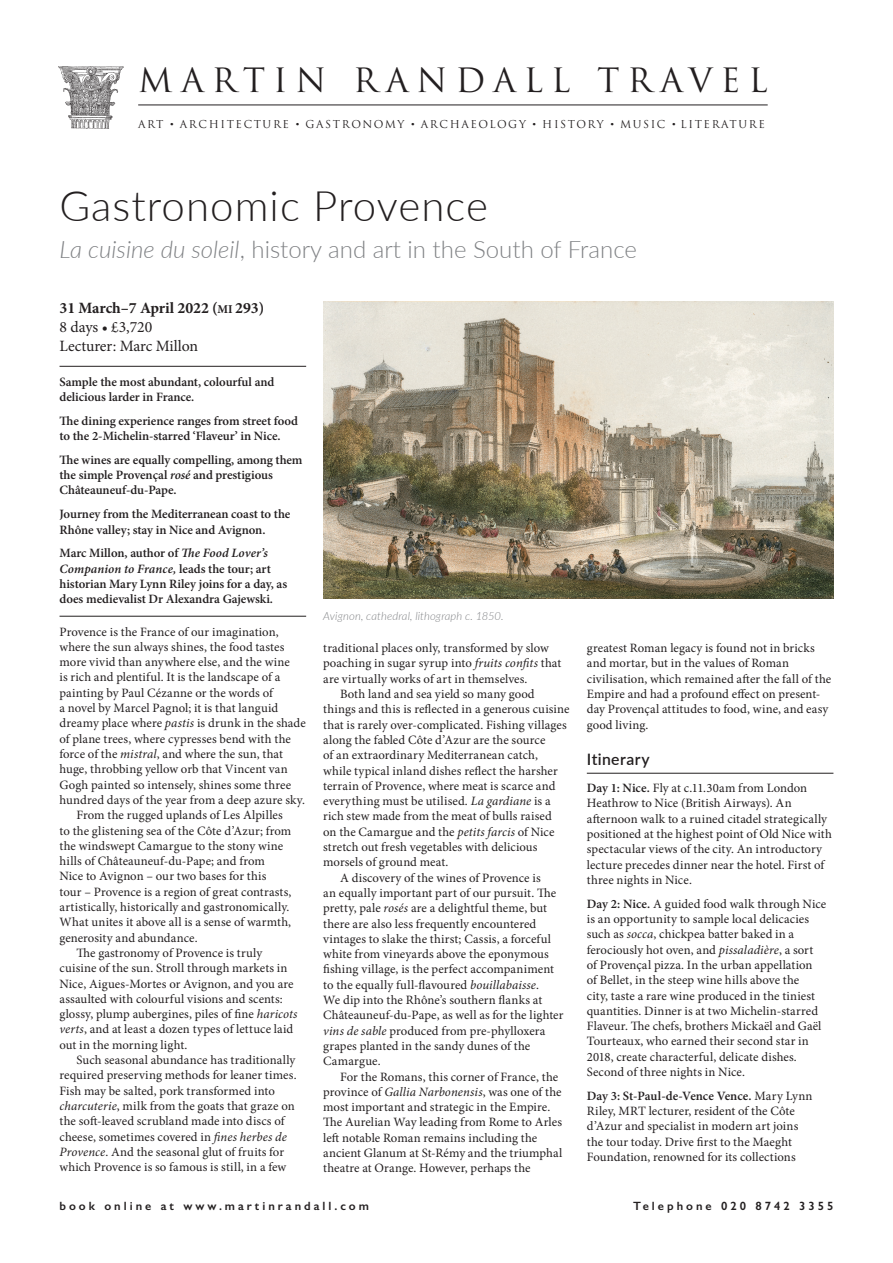
<style>
.page{position:relative;width:893px;height:1263px;background:#fff}
.page>*{position:absolute;margin:0;border:0;box-sizing:border-box;transform-origin:0 0}
.A1_A_tour_title{font:300 42px "Lato";letter-spacing:.025em;color:#231f20}
.MRT_header_22_5_Traj{font:32.7px "Trajan Pro";letter-spacing:.245em;color:#231f20}
.A2_Tour_subtitle{font:300 24px "Lato";color:#808285}
.B1_Dates_line_1_bld{font:700 15.75px "Minion Pro";letter-spacing:-.005em;color:#231f20}
.B3_Dates_line_3___4{font:15.75px "Minion Pro";letter-spacing:-.005em;color:#231f20}
.B2_Dates_line_2_Min{font:15.75px "Minion Pro";letter-spacing:-.005em;color:#231f20}
.D3_Itinerary_heading{font:600 15.75px "Lato";letter-spacing:.025em;color:#231f20}
.D2_Introduction{font:12.75px/15.3px "Minion Pro";letter-spacing:.005em;color:#231f20}
.D4_Itinerary{font:12.75px/15.3px "Minion Pro";letter-spacing:.01em;color:#231f20}
.D1_Introduction_firs{font:12.75px/15.3px "Minion Pro";letter-spacing:.005em;color:#231f20}
.C2_Highlights_no_rul{font:600 12.75px/15.3px "Minion Pro";letter-spacing:-.005em;color:#231f20}
.C3_Highlights_bottom{font:600 12.75px/15.3px "Minion Pro";letter-spacing:-.005em;color:#231f20}
.C1_Highlights_top_ru{font:600 12.75px/15.3px "Minion Pro";letter-spacing:-.005em;color:#231f20}
.t1{font:600 12px "Gill Sans";letter-spacing:.25em;color:#231f20}
.Illustration_caption{font:italic 300 11.25px "Lato";letter-spacing:.01em;color:#808285}
.MRT_subtitle_8_Traja{font:10.65px "Trajan Pro";letter-spacing:.15em;color:#231f20}
.s1{font-family:"Adobe Caslon Pro"}
.s2{font-style:italic}
.s3{font-size:12px}
.s4{font-weight:600}
</style>
<div class="page">
<img style="left:58px;top:66px;width:66px;height:63px">
<hr style="left:138px;top:105px;width:630px;height:1px;background:#231f20">
<hr style="left:60px;top:366px;width:246px;height:1px;background:#231f20">
<hr style="left:60px;top:616px;width:246px;height:1px;background:#231f20">
<hr style="left:587px;top:773px;width:246px;height:1px;background:#231f20">
<img style="left:323px;top:302px;width:510px;height:296px">
<p class="MRT_header_22_5_Traj" style="left:138px;top:59px;width:631px">MARTIN RANDALL TRAVEL</p>
<p class="MRT_subtitle_8_Traja" style="left:138px;top:117px;width:628px">ART <span class="s1">•</span> ARCHITECTURE <span class="s1">•</span> GASTRONOMY <span class="s1">•</span> ARCHAEOLOGY <span class="s1">•</span> HISTORY <span class="s1">•</span> MUSIC <span class="s1">•</span> LITERATURE</p>
<p class="A1_A_tour_title" style="left:60px;top:177px;width:430px">Gastronomic Provence</p>
<p class="A2_Tour_subtitle" style="left:60px;top:233px;width:579px"><span class="s2">La cuisine du soleil</span>, history and art in the South of France</p>
<p class="B1_Dates_line_1_bld" style="left:60px;top:297px;width:206px">31 March–7 April 2022 (<span class="s3">MI</span> 293)</p>
<p class="B2_Dates_line_2_Min" style="left:60px;top:317px;width:94px">8 days • £3,720</p>
<p class="B3_Dates_line_3___4" style="left:60px;top:336px;width:140px">Lecturer: Marc Millon</p>
<p class="C1_Highlights_top_ru" style="left:60px;top:374px;width:216px">Sample the most abundant, colourful and delicious larder in France.</p>
<p class="C2_Highlights_no_rul" style="left:60px;top:413px;width:240px">The dining experience ranges from street food to the 2-Michelin-starred ‘Flaveur’ in Nice.</p>
<p class="C2_Highlights_no_rul" style="left:60px;top:452px;width:245px">The wines are equally compelling, among them the simple Provençal <span class="s2">rosé</span> and prestigious<br>Châteauneuf-du-Pape.</p>
<p class="C2_Highlights_no_rul" style="left:60px;top:506px;width:232px">Journey from the Mediterranean coast to the<br>Rhône valley; stay in Nice and Avignon.</p>
<p class="C3_Highlights_bottom" style="left:60px;top:545px;width:229px">Marc Millon, author of <span class="s2">The Food Lover’s Companion to France,</span> leads the tour; art historian Mary Lynn Riley joins for a day, as does medievalist Dr Alexandra Gajewski.</p>
<p class="D1_Introduction_firs" style="left:60px;top:624px;width:248px">Provence is the France of our imagination, where the sun always shines, the food tastes more vivid than anywhere else, and the wine<br>is rich and plentiful. It is the landscape of a painting by Paul Cézanne or the words of<br>a novel by Marcel Pagnol; it is that languid dreamy place where <span class="s2">pastis</span> is drunk in the shade of plane trees, where cypresses bend with the force of the <span class="s2">mistral</span>, and where the sun, that huge, throbbing yellow orb that Vincent van Gogh painted so intensely, shines some three hundred days of the year from a deep azure sky.</p>
<p class="D2_Introduction" style="left:60px;top:807px;width:233px;text-indent:17px">From the rugged uplands of Les Alpilles to the glistening sea of the Côte d’Azur; from the windswept Camargue to the stony wine hills of Châteauneuf-du-Pape; and from Nice to Avignon – our two bases for this tour – Provence is a region of great contrasts, artistically, historically and gastronomically.<br>What unites it above all is a sense of warmth, generosity and abundance.</p>
<p class="D2_Introduction" style="left:60px;top:945px;width:240px;text-indent:17px">The gastronomy of Provence is truly cuisine of the sun. Stroll through markets in Nice, Aigues-Mortes or Avignon, and you are assaulted with colourful visions and scents: glossy, plump aubergines, piles of fine <span class="s2">haricots verts</span>, and at least a dozen types of lettuce laid out in the morning light.</p>
<p class="D2_Introduction" style="left:60px;top:1052px;width:239px;text-indent:17px">Such seasonal abundance has traditionally required preserving methods for leaner times.<br>Fish may be salted, pork transformed into <span class="s2">charcuterie</span>, milk from the goats that graze on the soft-leaved scrubland made into discs of cheese, sometimes covered in <span class="s2">fines herbes de Provence</span>. And the seasonal glut of fruits for which Provence is so famous is still, in a few</p>
<p class="Illustration_caption" style="left:323px;top:608px;width:182px">Avignon, cathedral, lithograph c. 1850.</p>
<p class="D2_Introduction" style="left:323px;top:640px;width:240px">traditional places only, transformed by slow poaching in sugar syrup into <span class="s2">fruits confits</span> that are virtually works of art in themselves.</p>
<p class="D2_Introduction" style="left:323px;top:686px;width:248px;text-indent:17px">Both land and sea yield so many good things and this is reflected in a generous cuisine that is rarely over-complicated. Fishing villages along the fabled Côte d’Azur are the source<br>of an extraordinary Mediterranean catch,<br>while typical inland dishes reflect the harsher terrain of Provence, where meat is scarce and everything must be utilised. <span class="s2">La gardiane</span> is a rich stew made from the meat of bulls raised<br>on the Camargue and the <span class="s2">petits farcis</span> of Nice stretch out fresh vegetables with delicious morsels of ground meat.</p>
<p class="D2_Introduction" style="left:323px;top:870px;width:242px;text-indent:17px">A discovery of the wines of Provence is<br>an equally important part of our pursuit. The pretty, pale <span class="s2">rosés</span> are a delightful theme, but there are also less frequently encountered vintages to slake the thirst; Cassis, a forceful white from vineyards above the eponymous fishing village, is the perfect accompaniment to the equally full-flavoured <span class="s2">bouillabaisse</span>.<br>We dip into the Rhône’s southern flanks at Châteauneuf-du-Pape, as well as for the lighter <span class="s2">vins de sable</span> produced from pre-phylloxera grapes planted in the sandy dunes of the Camargue.</p>
<p class="D2_Introduction" style="left:323px;top:1069px;width:241px;text-indent:17px">For the Romans, this corner of France, the province of <span class="s2">Gallia Narbonensis</span>, was one of the most important and strategic in the Empire.<br>The Aurelian Way leading from Rome to Arles left notable Roman remains including the ancient Glanum at St-Rémy and the triumphal theatre at Orange. However, perhaps the</p>
<p class="D2_Introduction" style="left:587px;top:640px;width:246px">greatest Roman legacy is found not in bricks and mortar, but in the values of Roman civilisation, which remained after the fall of the Empire and had a profound effect on present&shy;day Provençal attitudes to food, wine, and easy good living.</p>
<p class="D3_Itinerary_heading" style="left:587px;top:747px;width:64px">Itinerary</p>
<p class="D4_Itinerary" style="left:587px;top:780px;width:247px"><span class="s4">Day 1: Nice.</span> Fly at c.11.30am from London Heathrow to Nice (British Airways). An afternoon walk to a ruined citadel strategically positioned at the highest point of Old Nice with spectacular views of the city. An introductory lecture precedes dinner near the hotel. First of three nights in Nice.</p>
<p class="D4_Itinerary" style="left:587px;top:896px;width:241px"><span class="s4">Day 2: Nice.</span> A guided food walk through Nice is an opportunity to sample local delicacies such as <span class="s2">socca</span>, chickpea batter baked in a ferociously hot oven, and <span class="s2">pissaladière</span>, a sort of Provençal pizza. In the urban appellation<br>of Bellet, in the steep wine hills above the<br>city, taste a rare wine produced in the tiniest quantities. Dinner is at two Michelin-starred Flaveur. The chefs, brothers Mickaël and Gaël Tourteaux, who earned their second star in 2018, create characterful, delicate dishes.<br>Second of three nights in Nice.</p>
<p class="D4_Itinerary" style="left:587px;top:1088px;width:227px"><span class="s4">Day 3: St-Paul-de-Vence Vence.</span> Mary Lynn Riley, MRT lecturer, resident of the Côte d’Azur and specialist in modern art joins the tour today. Drive first to the Maeght Foundation, renowned for its collections</p>
<p class="t1" style="left:60px;top:1199px;width:311px">book online at www.martinrandall.com</p>
<p class="t1" style="left:633px;top:1199px;width:202px">Telephone 020 8742 3355</p>
</div>
